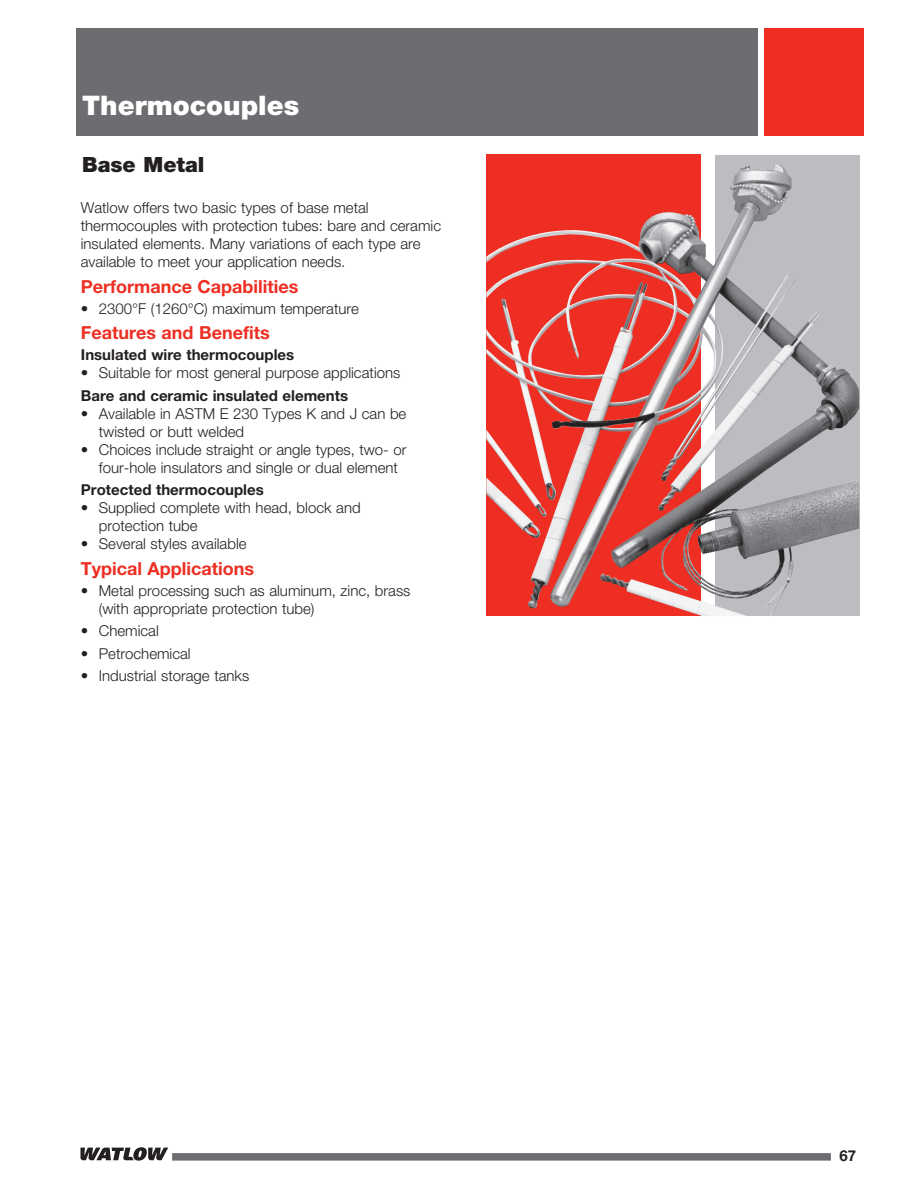
<style>
.page{position:relative;width:918px;height:1188px;background:#fff}
.page>*{position:absolute;margin:0;border:0;box-sizing:border-box;transform-origin:0 0}
.t1{font:900 27px "Helvetica Neue LT Std";color:#fff}
.t2{font:900 21px "Helvetica Neue LT Std";color:#231f20}
.t3{font:700 18px "Helvetica Neue LT Std";color:#ee2e22}
.t4{font:300 15px/18px "Helvetica Neue LT Std";color:#231f20}
.t5{font:700 15px "Helvetica Neue LT Std";color:#231f20}
.t6{font:700 15px "Helvetica Neue";color:#231f20}
.s1{font-weight:700}
</style>
<div class="page">
<div style="left:76px;top:28px;width:682px;height:108px;background:#6c6d70"></div>
<div style="left:764px;top:28px;width:100px;height:108px;background:#ee2e22"></div>
<div style="left:172px;top:1153px;width:659px;height:8px;background:#6c6d70"></div>
<svg style="left:80px;top:1147px;width:88px;height:14px"></svg>
<svg style="left:715px;top:155px;width:144px;height:461px;background:#adaeb1"></svg>
<svg style="left:486px;top:155px;width:214px;height:461px;background:#db5a52"></svg>
<img style="left:486px;top:165px;width:288px;height:209px">
<p class="t1" style="left:82px;top:90px;width:219px">Thermocouples</p>
<p class="t2" style="left:82px;top:152px;width:124px">Base Metal</p>
<p class="t4" style="left:81px;top:199px;width:362px">Watlow offers two basic types of base metal thermocouples with protection tubes: bare and ceramic insulated elements. Many variations of each type are available to meet your application needs.</p>
<p class="t3" style="left:81px;top:275px;width:219px">Performance Capabilities</p>
<p class="t4" style="left:81px;top:299px;width:280px">• 2300°F (1260°C) maximum temperature</p>
<p class="t3" style="left:81px;top:322px;width:191px">Features and Benefits</p>
<p class="t5" style="left:81px;top:346px;width:215px">Insulated wire thermocouples</p>
<p class="t4" style="left:81px;top:361px;width:321px;line-height:22.5px">• Suitable for most general purpose applications<br><span class="s1">Bare and ceramic insulated elements</span></p>
<p class="t4" style="left:99px;top:404px;width:309px;text-indent:-18px">• Available in ASTM E 230 Types K and J can be twisted or butt welded</p>
<p class="t4" style="left:99px;top:440px;width:309px;text-indent:-18px">• Choices include straight or angle types, two- or four-hole insulators and single or dual element</p>
<p class="t5" style="left:81px;top:481px;width:184px">Protected thermocouples</p>
<p class="t4" style="left:99px;top:499px;width:263px;text-indent:-18px">• Supplied complete with head, block and protection tube</p>
<p class="t4" style="left:81px;top:535px;width:167px">• Several styles available</p>
<p class="t3" style="left:81px;top:557px;width:175px">Typical Applications</p>
<p class="t4" style="left:99px;top:581px;width:313px;text-indent:-18px">• Metal processing such as aluminum, zinc, brass (with appropriate protection tube)</p>
<p class="t4" style="left:81px;top:622px;width:79px">• Chemical</p>
<p class="t4" style="left:81px;top:644px;width:111px">• Petrochemical</p>
<p class="t4" style="left:81px;top:667px;width:170px">• Industrial storage tanks</p>
<p class="t6" style="left:839px;top:1147px;width:18px">67</p>
</div>
